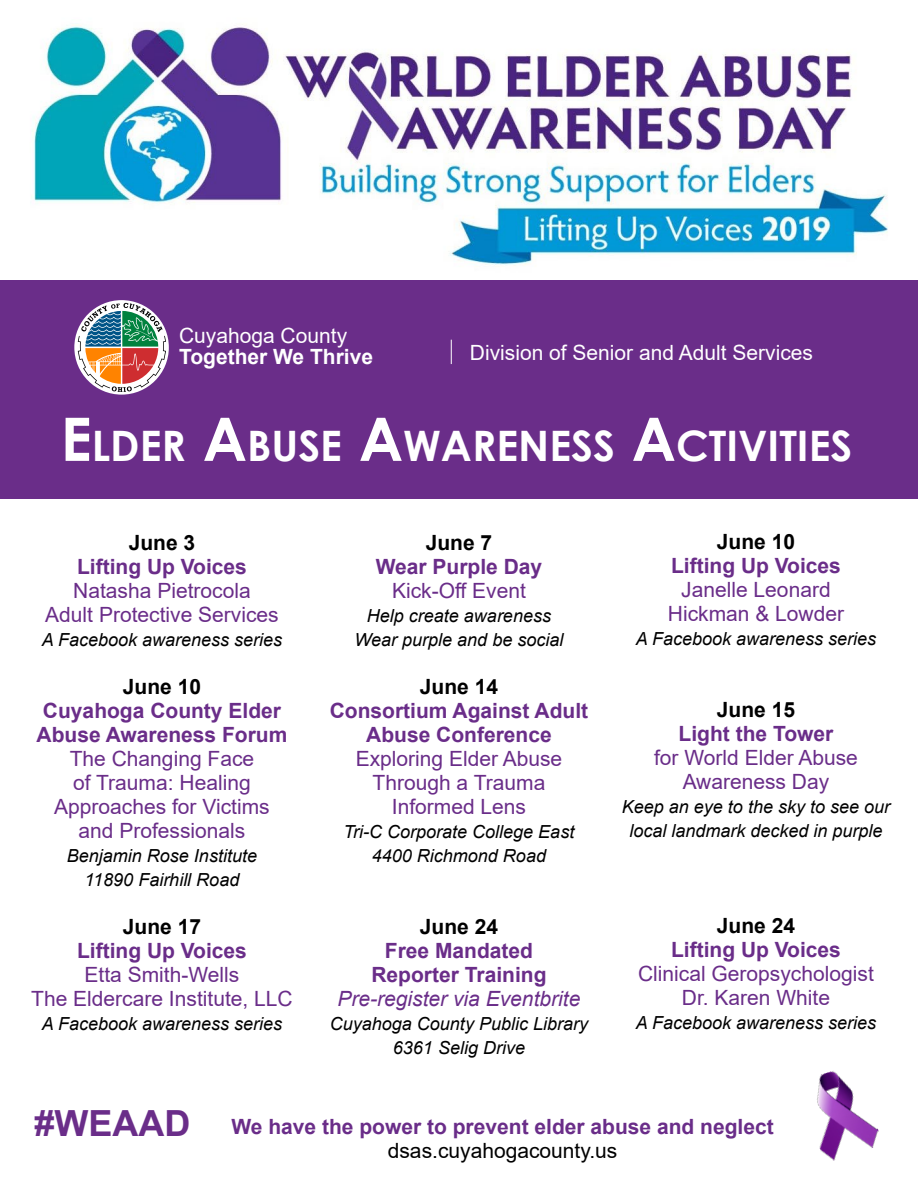
<style>
.page{position:relative;width:918px;height:1188px;background:#fff}
.page>*{position:absolute;margin:0;border:0;box-sizing:border-box;transform-origin:0 0}
.t1{font:700 42px "Century Gothic";color:#fff}
.t2{font:700 36px "Arial";color:#6a2d89}
.t3{font:21px/24px "Arial";color:#6a2d89;text-align:center}
.t4{font:700 21px/24px "Arial";color:#6a2d89;text-align:center}
.t5{font:700 21px "Arial";color:#000}
.t6{font:21px "Arial";color:#fff}
.t7{font:italic 21px "Arial";color:#6a2d89}
.t8{font:21px "Arial";color:#000}
.t9{font:700 21px "Arial";color:#fff}
.t10{font:italic 18px/24px "Arial";color:#000;text-align:center}
.s1{font-size:60px}
</style>
<div class="page">
<img style="left:0;top:24px;width:918px;height:257px">
<div style="left:0;top:281px;width:918px;height:218px;background:#6a2d89"></div>
<svg style="left:74px;top:300px;width:95px;height:95px"></svg>
<svg style="left:78px;top:303px;width:88px;height:89px;background:#a1908d"></svg>
<svg style="left:451px;top:340px;width:1px;height:24px"></svg>
<img style="left:817px;top:1071px;width:62px;height:90px">
<p class="t6" style="left:179px;top:321px;width:170px">Cuyahoga County</p>
<p class="t9" style="left:179px;top:342px;width:196px">Together We Thrive</p>
<p class="t6" style="left:470px;top:338px;width:345px">Division of Senior and Adult Services</p>
<h1 class="t1" style="left:61px;top:414px;width:793px"><span class="s1">E</span>LDER <span class="s1">A</span>BUSE <span class="s1">A</span>WARENESS <span class="s1">A</span>CTIVITIES</h1>
<p class="t5" style="left:129px;top:528px;width:68px">June 3</p>
<p class="t4" style="left:77px;top:555px;width:171px">Lifting Up Voices</p>
<p class="t3" style="left:45px;top:579px;width:235px">Natasha Pietrocola<br>Adult Protective Services</p>
<p class="t10" style="left:42px;top:628px;width:242px">A Facebook awareness series</p>
<p class="t5" style="left:123px;top:672px;width:80px">June 10</p>
<p class="t4" style="left:37px;top:699px;width:252px">Cuyahoga County Elder<br>Abuse Awareness Forum</p>
<p class="t3" style="left:54px;top:747px;width:217px">The Changing Face<br>of Trauma: Healing<br>Approaches for Victims and Professionals</p>
<p class="t10" style="left:67px;top:844px;width:192px">Benjamin Rose Institute<br>11890 Fairhill Road</p>
<p class="t5" style="left:123px;top:912px;width:80px">June 17</p>
<p class="t4" style="left:77px;top:939px;width:171px">Lifting Up Voices</p>
<p class="t3" style="left:31px;top:963px;width:263px">Etta Smith-Wells<br>The Eldercare Institute, LLC</p>
<p class="t10" style="left:42px;top:1012px;width:242px">A Facebook awareness series</p>
<p class="t5" style="left:426px;top:528px;width:68px">June 7</p>
<p class="t4" style="left:376px;top:555px;width:168px">Wear Purple Day</p>
<p class="t3" style="left:392px;top:579px;width:135px">Kick-Off Event</p>
<p class="t10" style="left:355px;top:604px;width:210px">Help create awareness<br>Wear purple and be social</p>
<p class="t5" style="left:420px;top:672px;width:80px">June 14</p>
<p class="t4" style="left:330px;top:699px;width:260px">Consortium Against Adult<br>Abuse Conference</p>
<p class="t3" style="left:356px;top:747px;width:208px">Exploring Elder Abuse<br>Through a Trauma<br>Informed Lens</p>
<p class="t10" style="left:344px;top:820px;width:232px">Tri-C Corporate College East<br>4400 Richmond Road</p>
<p class="t5" style="left:420px;top:912px;width:80px">June 24</p>
<p class="t4" style="left:371px;top:939px;width:177px">Free Mandated<br>Reporter Training</p>
<p class="t7" style="left:338px;top:985px;width:244px">Pre-register via Eventbrite</p>
<p class="t10" style="left:330px;top:1012px;width:260px">Cuyahoga County Public Library<br>6361 Selig Drive</p>
<p class="t5" style="left:717px;top:527px;width:80px">June 10</p>
<p class="t4" style="left:671px;top:554px;width:171px">Lifting Up Voices</p>
<p class="t3" style="left:668px;top:577px;width:178px">Janelle Leonard<br>Hickman &amp; Lowder</p>
<p class="t10" style="left:636px;top:627px;width:242px">A Facebook awareness series</p>
<p class="t5" style="left:717px;top:695px;width:80px">June 15</p>
<p class="t4" style="left:679px;top:722px;width:156px">Light the Tower</p>
<p class="t3" style="left:654px;top:745px;width:205px">for World Elder Abuse<br>Awareness Day</p>
<p class="t10" style="left:622px;top:795px;width:270px">Keep an eye to the sky to see our local landmark decked in purple</p>
<p class="t5" style="left:717px;top:911px;width:80px">June 24</p>
<p class="t4" style="left:671px;top:938px;width:171px">Lifting Up Voices</p>
<p class="t3" style="left:638px;top:961px;width:237px">Clinical Geropsychologist<br>Dr. Karen White</p>
<p class="t10" style="left:636px;top:1011px;width:242px">A Facebook awareness series</p>
<h2 class="t2" style="left:35px;top:1098px;width:157px">#WEAAD</h2>
<p class="t4" style="left:231px;top:1115px;width:544px">We have the power to prevent elder abuse and neglect</p>
<p class="t8" style="left:388px;top:1136px;width:231px">dsas.cuyahogacounty.us</p>
</div>
